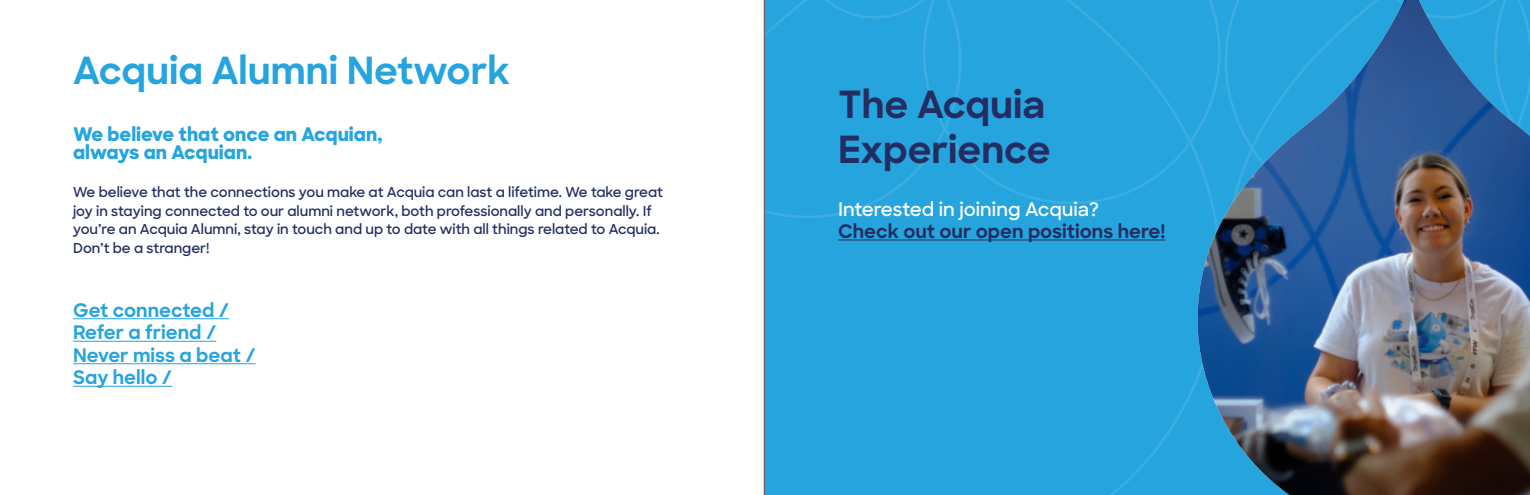
<style>
.page{position:relative;width:1530px;height:495px;background:#fff}
.page>*{position:absolute;margin:0;border:0;box-sizing:border-box;transform-origin:0 0}
.t1{font:700 37.5px "Sharp Sans";color:#26a4dd}
.t2{font:700 37.5px/45px "Sharp Sans";color:#232d61}
.t3{font:700 18.75px/22.5px "Sharp Sans";color:#26a4dd}
.t4{font:800 18.75px/18.8px "Sharp Sans";color:#26a4dd}
.t5{font:700 18.75px "Sharp Sans";color:#232d61}
.t6{font:600 18.75px "Sharp Sans";color:#fff}
.t7{font:600 13.75px/18.8px "Sharp Sans";color:#232d61}
</style>
<div class="page">
<hr style="left:764px;top:0;width:1px;height:495px;background:#6b625d">
<div style="left:765px;top:206px;width:433px;height:289px;background:#26a4dd"></div>
<div style="left:963px;top:0;width:235px;height:206px;background:#26a4dd"></div>
<div style="left:765px;top:0;width:198px;height:220px;background:#26a4dd"></div>
<hr style="left:73px;top:318px;width:156px;height:1px;background:#26a4dd">
<hr style="left:73px;top:341px;width:143px;height:1px;background:#26a4dd">
<hr style="left:73px;top:363px;width:183px;height:1px;background:#26a4dd">
<hr style="left:73px;top:386px;width:99px;height:1px;background:#26a4dd">
<hr style="left:838px;top:240px;width:327px;height:1px;background:#232d61">
<img style="left:1198px;top:0;width:332px;height:495px">
<h1 class="t1" style="left:73px;top:43px;width:438px">Acquia Alumni Network</h1>
<h2 class="t4" style="left:73px;top:124px;width:311px">We believe that once an Acquian, always an Acquian.</h2>
<p class="t7" style="left:73px;top:182px;width:591px">We believe that the connections you make at Acquia can last a lifetime. We take great joy in staying connected to our alumni network, both professionally and personally. If you’re an Acquia Alumni, stay in touch and up to date with all things related to Acquia.<br>Don’t be a stranger!</p>
<h2 class="t3" style="left:73px;top:298px;width:184px">Get connected /<br>Refer a friend /<br>Never miss a beat /<br>Say hello /</h2>
<h1 class="t2" style="left:838px;top:81px;width:214px">The Acquia<br>Experience</h1>
<h2 class="t6" style="left:838px;top:195px;width:262px">Interested in joining Acquia?</h2>
<h2 class="t5" style="left:838px;top:217px;width:329px">Check out our open positions here!</h2>
</div>
